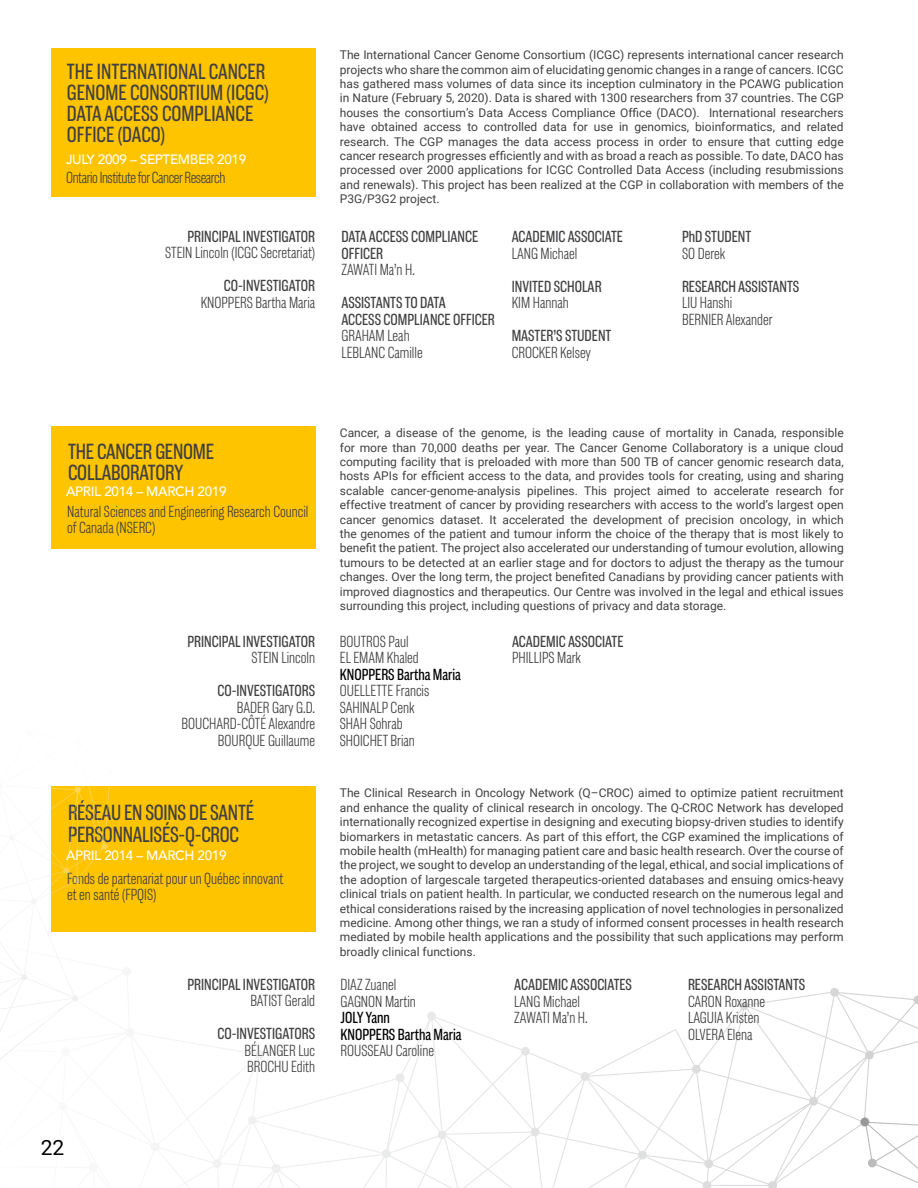
<style>
.page{position:relative;width:918px;height:1188px;background:#fff}
.page>*{position:absolute;margin:0;border:0;box-sizing:border-box;transform-origin:0 0}
.t1{font:22.5px/21px "Americane Cond";letter-spacing:-.01em;color:#414042}
.t2{font:21px "Roboto";color:#000}
.t3{font:300 16.5px/16.5px "Americane Cond";color:#414042}
.t4{font:16.5px/16.5px "Americane Cond";color:#414042}
.t5{font:16.5px/16.5px "Americane Cond";color:#000}
.t6{font:300 16.5px "Americane Cond";letter-spacing:-.025em;color:#414042}
.t7{font:500 13.5px "Avenir";letter-spacing:-.025em;color:#fff}
.t8{font:12px/14.4px "Roboto";color:#414042;text-align:justify}
</style>
<div class="page">
<div style="left:51px;top:48px;width:264px;height:148px;background:#ffc400"></div>
<div style="left:51px;top:426px;width:264px;height:123px;background:#ffc400"></div>
<div style="left:51px;top:786px;width:264px;height:146px;background:#ffc400"></div>
<svg style="left:168px;top:988px;width:693px;height:200px"></svg>
<svg style="left:861px;top:994px;width:57px;height:189px"></svg>
<svg style="left:0;top:786px;width:110px;height:274px"></svg>
<h1 class="t1" style="left:67px;top:61px;width:203px">THE INTERNATIONAL CANCER<br>GENOME CONSORTIUM (ICGC)<br>DATA ACCESS COMPLIANCE<br>OFFICE (DACO)</h1>
<p class="t7" style="left:66px;top:147px;width:182px">JULY 2009 – SEPTEMBER 2019</p>
<h3 class="t6" style="left:66px;top:168px;width:161px">Ontario Institute for Cancer Research</h3>
<h3 class="t4" style="left:187px;top:228px;width:129px">PRINCIPAL INVESTIGATOR</h3>
<h3 class="t3" style="left:165px;top:244px;width:151px">STEIN Lincoln (ICGC Secretariat)</h3>
<h3 class="t4" style="left:224px;top:277px;width:93px">CO-INVESTIGATOR</h3>
<h3 class="t3" style="left:201px;top:294px;width:116px">KNOPPERS Bartha Maria</h3>
<p class="t8" style="left:340px;top:47px;width:505px">The International Cancer Genome Consortium (ICGC) represents international cancer research projects who share the common aim of elucidating genomic changes in a range of cancers. ICGC has gathered mass volumes of data since its inception culminatory in the PCAWG publication in Nature (February 5, 2020). Data is shared with 1300 researchers from 37 countries. The CGP houses the consortium’s Data Access Compliance Office (DACO). International researchers have obtained access to controlled data for use in genomics, bioinformatics, and related research. The CGP manages the data access process in order to ensure that cutting edge cancer research progresses efficiently and with as broad a reach as possible. To date, DACO has processed over 2000 applications for ICGC Controlled Data Access (including resubmissions and renewals). This project has been realized at the CGP in collaboration with members of the P3G/P3G2 project.</p>
<h3 class="t4" style="left:341px;top:228px;width:138px">DATA ACCESS COMPLIANCE<br>OFFICER</h3>
<h3 class="t3" style="left:341px;top:261px;width:75px">ZAWATI Ma’n H.</h3>
<h3 class="t4" style="left:341px;top:294px;width:155px">ASSISTANTS TO DATA<br>ACCESS COMPLIANCE OFFICER</h3>
<h3 class="t3" style="left:341px;top:327px;width:83px">GRAHAM Leah<br>LEBLANC Camille</h3>
<h3 class="t4" style="left:512px;top:228px;width:113px">ACADEMIC ASSOCIATE</h3>
<h3 class="t3" style="left:512px;top:245px;width:67px">LANG Michael</h3>
<h3 class="t4" style="left:512px;top:278px;width:91px">INVITED SCHOLAR</h3>
<h3 class="t3" style="left:512px;top:294px;width:59px">KIM Hannah</h3>
<h3 class="t4" style="left:512px;top:327px;width:101px">MASTER’S STUDENT</h3>
<h3 class="t3" style="left:512px;top:344px;width:81px">CROCKER Kelsey</h3>
<h3 class="t4" style="left:682px;top:228px;width:71px">PhD STUDENT</h3>
<h3 class="t3" style="left:682px;top:245px;width:45px">SO Derek</h3>
<h3 class="t4" style="left:682px;top:278px;width:119px">RESEARCH ASSISTANTS</h3>
<h3 class="t3" style="left:682px;top:294px;width:92px">LIU Hanshi<br>BERNIER Alexander</h3>
<h1 class="t1" style="left:68px;top:440px;width:147px">THE CANCER GENOME<br>COLLABORATORY</h1>
<p class="t7" style="left:66px;top:480px;width:162px">APRIL 2014 – MARCH 2019</p>
<h3 class="t3" style="left:67px;top:503px;width:243px">Natural Sciences and Engineering Research Council of Canada (NSERC)</h3>
<h3 class="t4" style="left:187px;top:633px;width:129px">PRINCIPAL INVESTIGATOR</h3>
<h3 class="t3" style="left:252px;top:649px;width:65px">STEIN Lincoln</h3>
<h3 class="t4" style="left:217px;top:682px;width:99px">CO-INVESTIGATORS</h3>
<h3 class="t3" style="left:182px;top:698px;width:135px;text-align:right">BADER Gary G.D.<br>BOUCHARD-CÔTÉ Alexandre<br>BOURQUE Guillaume</h3>
<h1 class="t1" style="left:68px;top:801px;width:188px;line-height:22.5px">RÉSEAU EN SOINS DE SANTÉ<br>PERSONNALISÉS-Q-CROC</h1>
<p class="t7" style="left:66px;top:844px;width:162px">APRIL 2014 – MARCH 2019</p>
<h3 class="t3" style="left:67px;top:870px;width:218px">Fonds de partenariat pour un Québec innovant et en santé (FPQIS)</h3>
<h3 class="t4" style="left:187px;top:976px;width:129px">PRINCIPAL INVESTIGATOR</h3>
<h3 class="t3" style="left:250px;top:992px;width:66px">BATIST Gerald</h3>
<h3 class="t4" style="left:217px;top:1026px;width:99px">CO-INVESTIGATORS</h3>
<h3 class="t3" style="left:245px;top:1042px;width:72px">BÉLANGER Luc<br>BROCHU Edith</h3>
<p class="t8" style="left:340px;top:425px;width:505px">Cancer, a disease of the genome, is the leading cause of mortality in Canada, responsible for more than 70,000 deaths per year. The Cancer Genome Collaboratory is a unique cloud computing facility that is preloaded with more than 500 TB of cancer genomic research data, hosts APIs for efficient access to the data, and provides tools for creating, using and sharing scalable cancer-genome-analysis pipelines. This project aimed to accelerate research for effective treatment of cancer by providing researchers with access to the world’s largest open cancer genomics dataset. It accelerated the development of precision oncology, in which the genomes of the patient and tumour inform the choice of the therapy that is most likely to benefit the patient. The project also accelerated our understanding of tumour evolution, allowing tumours to be detected at an earlier stage and for doctors to adjust the therapy as the tumour changes. Over the long term, the project benefited Canadians by providing cancer patients with improved diagnostics and therapeutics. Our Centre was involved in the legal and ethical issues surrounding this project, including questions of privacy and data storage.</p>
<h3 class="t3" style="left:340px;top:632px;width:80px">BOUTROS Paul<br>EL EMAM Khaled</h3>
<h3 class="t5" style="left:340px;top:666px;width:123px">KNOPPERS Bartha Maria</h3>
<h3 class="t3" style="left:340px;top:682px;width:91px">OUELLETTE Francis<br>SAHINALP Cenk<br>SHAH Sohrab<br>SHOICHET Brian</h3>
<h3 class="t4" style="left:512px;top:633px;width:113px">ACADEMIC ASSOCIATE</h3>
<h3 class="t3" style="left:512px;top:649px;width:71px">PHILLIPS Mark</h3>
<p class="t8" style="left:340px;top:786px;width:505px">The Clinical Research in Oncology Network (Q–CROC) aimed to optimize patient recruitment and enhance the quality of clinical research in oncology. The Q-CROC Network has developed internationally recognized expertise in designing and executing biopsy-driven studies to identify biomarkers in metastatic cancers. As part of this effort, the CGP examined the implications of mobile health (mHealth) for managing patient care and basic health research. Over the course of the project, we sought to develop an understanding of the legal, ethical, and social implications of the adoption of largescale targeted therapeutics-oriented databases and ensuing omics-heavy clinical trials on patient health. In particular, we conducted research on the numerous legal and ethical considerations raised by the increasing application of novel technologies in personalized medicine. Among other things, we ran a study of informed consent processes in health research mediated by mobile health applications and the possibility that such applications may perform broadly clinical functions.</p>
<h3 class="t3" style="left:341px;top:976px;width:77px">DIAZ Zuanel<br>GAGNON Martin</h3>
<h3 class="t5" style="left:341px;top:1009px;width:123px">JOLY Yann<br>KNOPPERS Bartha Maria</h3>
<h3 class="t3" style="left:341px;top:1042px;width:95px">ROUSSEAU Caroline</h3>
<h3 class="t4" style="left:514px;top:976px;width:119px">ACADEMIC ASSOCIATES</h3>
<h3 class="t3" style="left:514px;top:993px;width:75px">LANG Michael<br>ZAWATI Ma’n H.</h3>
<h3 class="t4" style="left:688px;top:976px;width:119px">RESEARCH ASSISTANTS</h3>
<h3 class="t3" style="left:688px;top:993px;width:79px">CARON Roxanne<br>LAGUIA Kristen<br>OLVERA Elena</h3>
<h2 class="t2" style="left:41px;top:1133px;width:25px">22</h2>
</div>
